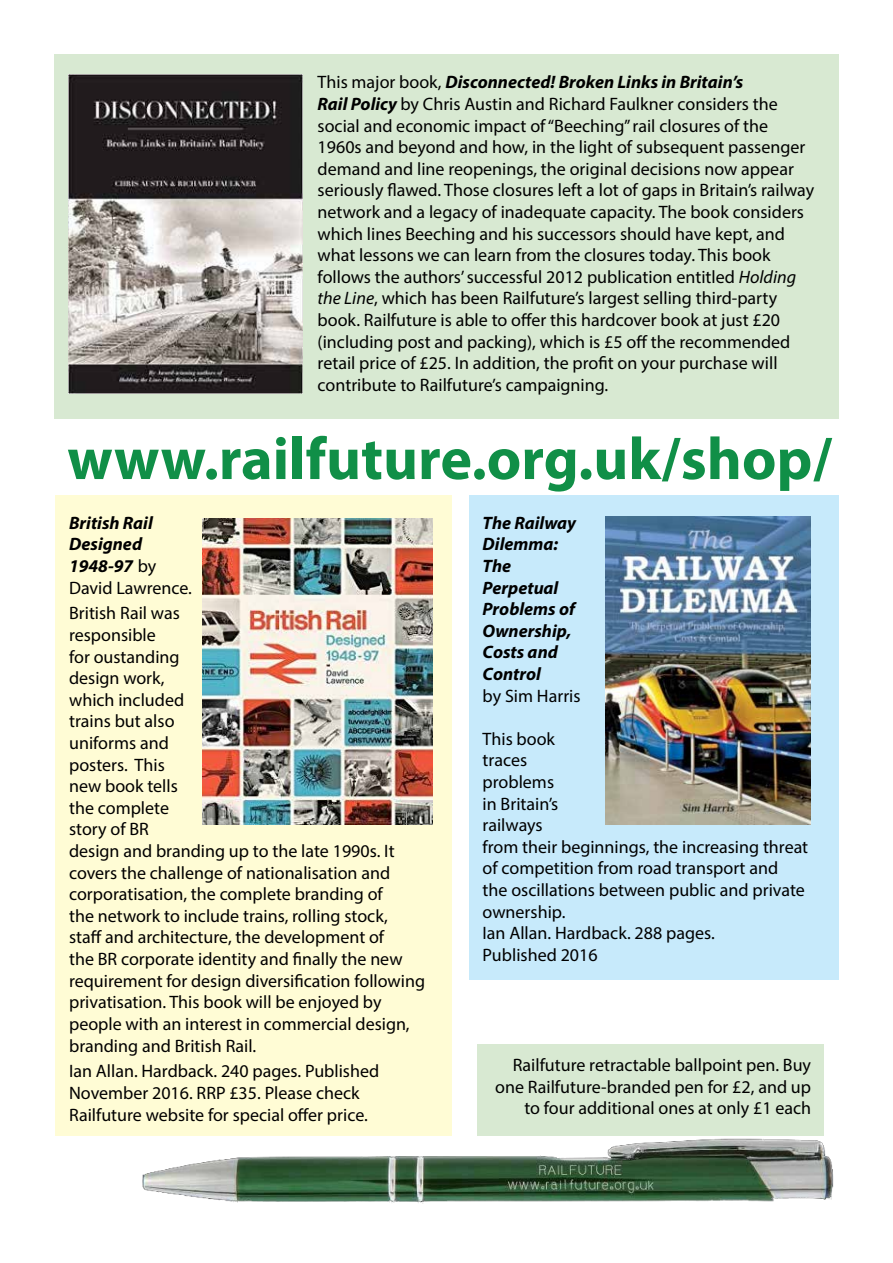
<style>
.page{position:relative;width:893px;height:1263px;background:#fff}
.page>*{position:absolute;margin:0;border:0;box-sizing:border-box;transform-origin:0 0}
.t1{font:700 60px "Myriad Pro";color:#108f47}
.t2{font:18px/21.6px "Myriad Pro";color:#000}
.t3{font:italic 700 18px/21.6px "Myriad Pro";color:#000}
.s1{font-weight:700;font-style:italic}
.s2{font-style:italic}
.s3{font-weight:400;font-style:normal}
</style>
<div class="page">
<img style="left:142px;top:1138px;width:692px;height:66px">
<div style="left:477px;top:1045px;width:347px;height:91px;background:#d8e9d2"></div>
<div style="left:54px;top:54px;width:785px;height:364px;background:#d8e9d2"></div>
<img style="left:69px;top:75px;width:234px;height:319px">
<div style="left:55px;top:495px;width:397px;height:641px;background:#fffcd5"></div>
<img style="left:203px;top:518px;width:229px;height:307px">
<div style="left:470px;top:495px;width:369px;height:484px;background:#c7eafb"></div>
<img style="left:606px;top:516px;width:204px;height:308px">
<p class="t2" style="left:318px;top:71px;width:498px">This major book, <span class="s1">Disconnected! Broken Links in Britain’s<br>Rail Policy</span> by Chris Austin and Richard Faulkner considers the social and economic impact of “Beeching” rail closures of the 1960s and beyond and how, in the light of subsequent passenger demand and line reopenings, the original decisions now appear seriously flawed. Those closures left a lot of gaps in Britain’s railway network and a legacy of inadequate capacity. The book considers which lines Beeching and his successors should have kept, and what lessons we can learn from the closures today. This book follows the authors’ successful 2012 publication entitled <span class="s2">Holding the Line</span>, which has been Railfuture’s largest selling third-party book. Railfuture is able to offer this hardcover book at just £20 (including post and packing), which is £5 off the recommended retail price of £25. In addition, the profit on your purchase will contribute to Railfuture’s campaigning.</p>
<h1 class="t1" style="left:67px;top:420px;width:766px">www.railfuture.org.uk/shop/</h1>
<p class="t3" style="left:69px;top:511px;width:124px">British Rail<br>Designed<br>1948-97 <span class="s3">by<br>David Lawrence.</span></p>
<p class="t2" style="left:69px;top:602px;width:358px">British Rail was<br>responsible<br>for oustanding<br>design work,<br>which included<br>trains but also<br>uniforms and<br>posters. This<br>new book tells<br>the complete<br>story of BR<br>design and branding up to the late 1990s. It covers the challenge of nationalisation and corporatisation, the complete branding of<br>the network to include trains, rolling stock, staff and architecture, the development of<br>the BR corporate identity and finally the new requirement for design diversification following privatisation. This book will be enjoyed by people with an interest in commercial design, branding and British Rail.</p>
<p class="t2" style="left:69px;top:1060px;width:312px">Ian Allan. Hardback. 240 pages. Published<br>November 2016. RRP £35. Please check<br>Railfuture website for special offer price.</p>
<p class="t3" style="left:483px;top:511px;width:95px">The Railway<br>Dilemma:<br>The<br>Perpetual<br>Problems of<br>Ownership,<br>Costs and<br>Control</p>
<p class="t2" style="left:483px;top:684px;width:99px">by Sim Harris</p>
<p class="t2" style="left:483px;top:728px;width:327px">This book<br>traces<br>problems<br>in Britain’s<br>railways<br>from their beginnings, the increasing threat of competition from road transport and<br>the oscillations between public and private ownership.<br>Ian Allan. Hardback. 288 pages.<br>Published 2016</p>
<p class="t2" style="left:495px;top:1054px;width:317px;text-align:right">Railfuture retractable ballpoint pen. Buy one Railfuture-branded pen for £2, and up to four additional ones at only £1 each</p>
</div>
